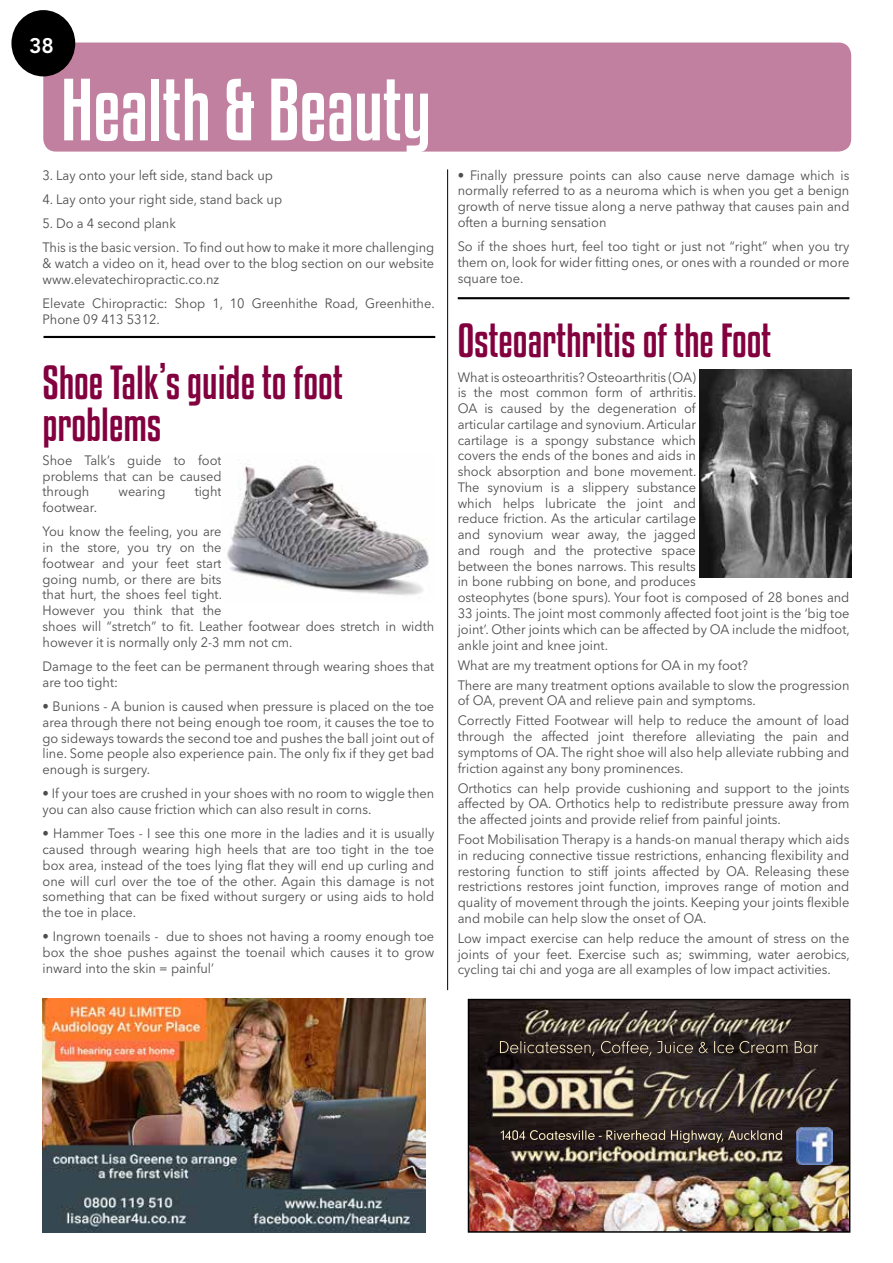
<style>
.page{position:relative;width:893px;height:1263px;background:#fff}
.page>*{position:absolute;margin:0;border:0;box-sizing:border-box;transform-origin:0 0}
.t1{font:78px "Kenyan Coffee Rg";color:#fff}
.t2{font:42px/42px "Kenyan Coffee Rg";color:#83003f}
.t3{font:800 21px "Avenir LT Std";color:#fff}
.t4{font:13.5px/15.8px "Avenir Next LT Pro";color:#4d4d4f;scale:.95 1}
</style>
<div class="page">
<div style="left:43px;top:43px;width:808px;height:109px;background:#c1809f;border-radius:13px"></div>
<div style="left:11px;top:10px;width:64px;height:66px;background:#000;border-radius:50%"></div>
<img style="left:43px;top:999px;width:382px;height:234px">
<hr style="left:447px;top:169px;width:1px;height:821px;background:#000">
<img style="left:470px;top:1001px;width:378px;height:230px">
<svg style="left:501px;top:1130px;width:281px;height:13px;background:#51463e"></svg>
<img style="left:796px;top:1127px;width:37px;height:37px">
<svg style="left:500px;top:1041px;width:318px;height:15px;background:#463b35"></svg>
<div style="left:468px;top:999px;width:382px;height:234px;border:1px solid #000"></div>
<hr style="left:44px;top:336px;width:391px;height:2px;background:#000">
<hr style="left:458px;top:297px;width:391px;height:2px;background:#000">
<img style="left:227px;top:465px;width:202px;height:131px">
<img style="left:699px;top:369px;width:152px;height:209px">
<h3 class="t3" style="left:29px;top:33px;width:26px">38</h3>
<h1 class="t1" style="left:61px;top:57px;width:372px">Health &amp; Beauty</h1>
<p class="t4" style="left:43px;top:167px;width:244px">3. Lay onto your left side, stand back up</p>
<p class="t4" style="left:43px;top:191px;width:254px">4. Lay onto your right side, stand back up</p>
<p class="t4" style="left:43px;top:211px;width:414px;line-height:24.3px">5. Do a 4 second plank<br>This is the basic version. To find out how to make it more challenging</p>
<p class="t4" style="left:43px;top:255px;width:414px">&amp; watch a video on it, head over to the blog section on our website www.elevatechiropractic.co.nz</p>
<p class="t4" style="left:43px;top:295px;width:414px">Elevate Chiropractic: Shop 1, 10 Greenhithe Road, Greenhithe.<br>Phone 09 413 5312.</p>
<h2 class="t2" style="left:43px;top:359px;width:302px">Shoe Talk’s guide to foot problems</h2>
<p class="t4" style="left:43px;top:452px;width:190px;text-align:justify">Shoe Talk’s guide to foot problems that can be caused through</p>
<p class="t4" style="left:118px;top:484px;width:51px">wearing</p>
<p class="t4" style="left:195px;top:484px;width:30px">tight</p>
<p class="t4" style="left:43px;top:495px;width:190px;line-height:24.3px">footwear.<br>You know the feeling, you are</p>
<p class="t4" style="left:43px;top:539px;width:414px">in the store, you try on the<br>footwear and your feet start<br>going numb, or there are bits<br>that hurt, the shoes feel tight.<br>However you think that the<br>shoes will “stretch” to fit. Leather footwear does stretch in width however it is normally only 2-3 mm not cm.</p>
<p class="t4" style="left:43px;top:658px;width:414px">Damage to the feet can be permanent through wearing shoes that are too tight:</p>
<p class="t4" style="left:43px;top:698px;width:414px;text-align:justify">• Bunions - A bunion is caused when pressure is placed on the toe area through there not being enough toe room, it causes the toe to go sideways towards the second toe and pushes the ball joint out of line. Some people also experience pain. The only fix if they get bad enough is surgery.</p>
<p class="t4" style="left:43px;top:786px;width:414px">• If your toes are crushed in your shoes with no room to wiggle then you can also cause friction which can also result in corns.</p>
<p class="t4" style="left:43px;top:826px;width:414px;text-align:justify">• Hammer Toes - I see this one more in the ladies and it is usually caused through wearing high heels that are too tight in the toe box area, instead of the toes lying flat they will end up curling and one will curl over the toe of the other. Again this damage is not something that can be fixed without surgery or using aids to hold the toe in place.</p>
<p class="t4" style="left:43px;top:929px;width:414px;text-align:justify">• Ingrown toenails - due to shoes not having a roomy enough toe box the shoe pushes against the toenail which causes it to grow inward into the skin = painful’</p>
<p class="t4" style="left:458px;top:167px;width:414px;text-align:justify">• Finally pressure points can also cause nerve damage which is normally referred to as a neuroma which is when you get a benign growth of nerve tissue along a nerve pathway that causes pain and often a burning sensation</p>
<p class="t4" style="left:458px;top:238px;width:414px;text-align:justify">So if the shoes hurt, feel too tight or just not “right” when you try them on, look for wider fitting ones, or ones with a rounded or more square toe.</p>
<h2 class="t2" style="left:458px;top:318px;width:315px">Osteoarthritis of the Foot</h2>
<p class="t4" style="left:458px;top:369px;width:414px">What is osteoarthritis? Osteoarthritis (OA)<br>is the most common form of arthritis.<br>OA is caused by the degeneration of<br>articular cartilage and synovium. Articular<br>cartilage is a spongy substance which<br>covers the ends of the bones and aids in<br>shock absorption and bone movement.<br>The synovium is a slippery substance<br>which helps lubricate the joint and<br>reduce friction. As the articular cartilage<br>and synovium wear away, the jagged<br>and rough and the protective space<br>between the bones narrows. This results<br>in bone rubbing on bone, and produces<br>osteophytes (bone spurs). Your foot is composed of 28 bones and 33 joints. The joint most commonly affected foot joint is the ‘big toe joint’. Other joints which can be affected by OA include the midfoot, ankle joint and knee joint.</p>
<p class="t4" style="left:458px;top:655px;width:414px;line-height:20px">What are my treatment options for OA in my foot?<br>There are many treatment options available to slow the progression</p>
<p class="t4" style="left:458px;top:690px;width:414px;line-height:20px">of OA, prevent OA and relieve pain and symptoms.<br>Correctly Fitted Footwear will help to reduce the amount of load</p>
<p class="t4" style="left:458px;top:728px;width:414px;text-align:justify">through the affected joint therefore alleviating the pain and symptoms of OA. The right shoe will also help alleviate rubbing and friction against any bony prominences.</p>
<p class="t4" style="left:458px;top:780px;width:414px;text-align:justify">Orthotics can help provide cushioning and support to the joints affected by OA. Orthotics help to redistribute pressure away from the affected joints and provide relief from painful joints.</p>
<p class="t4" style="left:458px;top:831px;width:414px;text-align:justify">Foot Mobilisation Therapy is a hands-on manual therapy which aids in reducing connective tissue restrictions, enhancing flexibility and restoring function to stiff joints affected by OA. Releasing these restrictions restores joint function, improves range of motion and quality of movement through the joints. Keeping your joints flexible and mobile can help slow the onset of OA.</p>
<p class="t4" style="left:458px;top:930px;width:414px;text-align:justify">Low impact exercise can help reduce the amount of stress on the joints of your feet. Exercise such as; swimming, water aerobics, cycling tai chi and yoga are all examples of low impact activities.</p>
</div>
